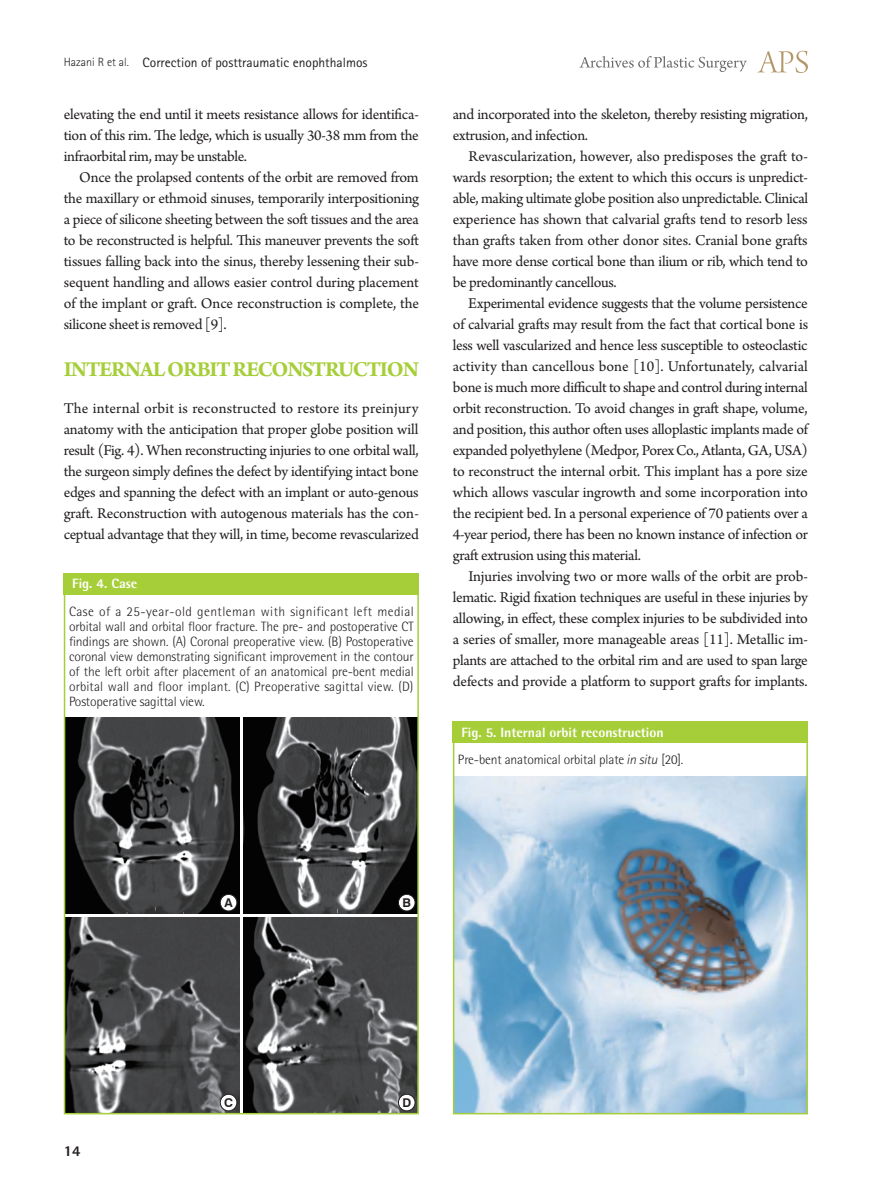
<style>
.page{position:relative;width:893px;height:1191px;background:#fff}
.page>*{position:absolute;margin:0;border:0;box-sizing:border-box;transform-origin:0 0}
.t1{font:700 22.5px "Arno Pro";letter-spacing:-.055em;color:#a6ce39}
.t2{font:15.75px/21px "Arno Pro";letter-spacing:-.02em;color:#231f20;text-align:justify}
.t3{font:800 15px "Rotis Semi Sans Std";color:#231f20}
.t4{font:300 13.5px/15px "Rotis Semi Sans Std";letter-spacing:-.01em;color:#231f20;text-align:justify}
.t5{font:13.5px "Rotis Sans Serif Std";color:#231f20}
.t6{font:800 13.5px "Rotis Semi Sans Std";color:#fff}
.t7{font:700 12.15px "Swiss 721 BT";color:#231f20}
.s1{font-weight:300;font-size:12px}
.s2{font-weight:800;color:#fff}
.s3{font-style:italic}
</style>
<div class="page">
<svg style="left:757px;top:51px;width:51px;height:22px"></svg>
<svg style="left:579px;top:56px;width:168px;height:16px"></svg>
<div style="left:64px;top:573px;width:355px;height:21px;background:#a6ce39"></div>
<img style="left:67px;top:717px;width:172px;height:196px">
<img style="left:67px;top:917px;width:172px;height:194px">
<img style="left:243px;top:717px;width:173px;height:196px">
<img style="left:243px;top:917px;width:173px;height:194px">
<div style="left:220px;top:894px;width:17px;height:17px;background:#fff;border-radius:50%"></div>
<div style="left:220px;top:894px;width:17px;height:17px;border:1px solid #231f20;border-radius:50%"></div>
<div style="left:398px;top:894px;width:17px;height:17px;background:#fff;border-radius:50%"></div>
<div style="left:398px;top:894px;width:17px;height:17px;border:1px solid #231f20;border-radius:50%"></div>
<div style="left:220px;top:1094px;width:17px;height:16px;background:#fff;border-radius:50%"></div>
<div style="left:220px;top:1094px;width:17px;height:17px;border:1px solid #231f20;border-radius:50%"></div>
<div style="left:398px;top:1094px;width:17px;height:16px;background:#fff;border-radius:50%"></div>
<div style="left:398px;top:1094px;width:17px;height:17px;border:1px solid #231f20;border-radius:50%"></div>
<div style="left:453px;top:721px;width:355px;height:21px;background:#a6ce39"></div>
<img style="left:456px;top:776px;width:349px;height:335px">
<div style="left:64px;top:573px;width:355px;height:541px;border:2px solid #a6ce39"></div>
<div style="left:453px;top:721px;width:355px;height:393px;border:2px solid #a6ce39"></div>
<p class="t5" style="left:64px;top:54px;width:305px"><span class="s1">Hazani R et al.</span> Correction of posttraumatic enophthalmos</p>
<p class="t2" style="left:64px;top:105px;width:357px">elevating the end until it meets resistance allows for identifica&shy;tion of this rim. The ledge, which is usually 30-38 mm from the infraorbital rim, may be unstable.</p>
<p class="t2" style="left:64px;top:168px;width:357px;text-indent:15px">Once the prolapsed contents of the orbit are removed from the maxillary or ethmoid sinuses, temporarily interpositioning a piece of silicone sheeting between the soft tissues and the area to be reconstructed is helpful. This maneuver prevents the soft tissues falling back into the sinus, thereby lessening their sub&shy;sequent handling and allows easier control during placement of the implant or graft. Once reconstruction is complete, the silicone sheet is removed [9].</p>
<h1 class="t1" style="left:64px;top:357px;width:357px">INTERNAL ORBIT RECONSTRUCTION</h1>
<p class="t2" style="left:64px;top:399px;width:357px">The internal orbit is reconstructed to restore its preinjury anatomy with the anticipation that proper globe position will result (Fig. 4). When reconstructing injuries to one orbital wall, the surgeon simply defines the defect by identifying intact bone edges and spanning the defect with an implant or auto-genous graft. Reconstruction with autogenous materials has the con&shy;ceptual advantage that they will, in time, become revascularized</p>
<p class="t6" style="left:72px;top:575px;width:67px">Fig. 4. Case</p>
<p class="t4" style="left:69px;top:603px;width:346px">Case of a 25-year-old gentleman with significant left medial orbital wall and orbital floor fracture. The pre- and postoperative CT findings are shown. (A) Coronal preoperative view. (B) Postoperative coronal view demonstrating significant improvement in the contour of the left orbit after placement of an anatomical pre-bent medial orbital wall and floor implant. (C) Preoperative sagittal view. (D)<br>Postoperative sagittal view.</p>
<p class="t2" style="left:453px;top:105px;width:357px">and incorporated into the skeleton, thereby resisting migration, extrusion, and infection.</p>
<p class="t2" style="left:453px;top:147px;width:357px;text-indent:16px">Revascularization, however, also predisposes the graft to&shy;wards resorption; the extent to which this occurs is unpredict&shy;able, making ultimate globe position also unpredictable. Clinical experience has shown that calvarial grafts tend to resorb less than grafts taken from other donor sites. Cranial bone grafts have more dense cortical bone than ilium or rib, which tend to be predominantly cancellous.</p>
<p class="t2" style="left:453px;top:294px;width:357px;text-indent:15px">Experimental evidence suggests that the volume persistence of calvarial grafts may result from the fact that cortical bone is less well vascularized and hence less susceptible to osteoclastic activity than cancellous bone [10]. Unfortunately, calvarial bone is much more difficult to shape and control during internal orbit reconstruction. To avoid changes in graft shape, volume, and position, this author often uses alloplastic implants made of expanded polyethylene (Medpor, Porex Co., Atlanta, GA, USA) to reconstruct the internal orbit. This implant has a pore size which allows vascular ingrowth and some incorporation into the recipient bed. In a personal experience of 70 patients over a 4-year period, there has been no known instance of infection or graft extrusion using this material.</p>
<p class="t2" style="left:453px;top:566px;width:357px;text-indent:16px">Injuries involving two or more walls of the orbit are prob&shy;lematic. Rigid fixation techniques are useful in these injuries by allowing, in effect, these complex injuries to be subdivided into a series of smaller, more manageable areas [11]. Metallic im&shy;plants are attached to the orbital rim and are used to span large defects and provide a platform to support grafts for implants.</p>
<p class="t4" style="left:458px;top:718px;width:227px;line-height:27.6px"><span class="s2">Fig. 5. Internal orbit reconstruction<br></span>Pre-bent anatomical orbital plate <span class="s3">in situ</span> [20].</p>
<p class="t7" style="left:224px;top:895px;width:10px">A</p>
<p class="t7" style="left:402px;top:895px;width:10px">B</p>
<p class="t3" style="left:64px;top:1141px;width:18px">14</p>
<p class="t7" style="left:224px;top:1095px;width:10px">C</p>
<p class="t7" style="left:402px;top:1095px;width:10px">D</p>
</div>
